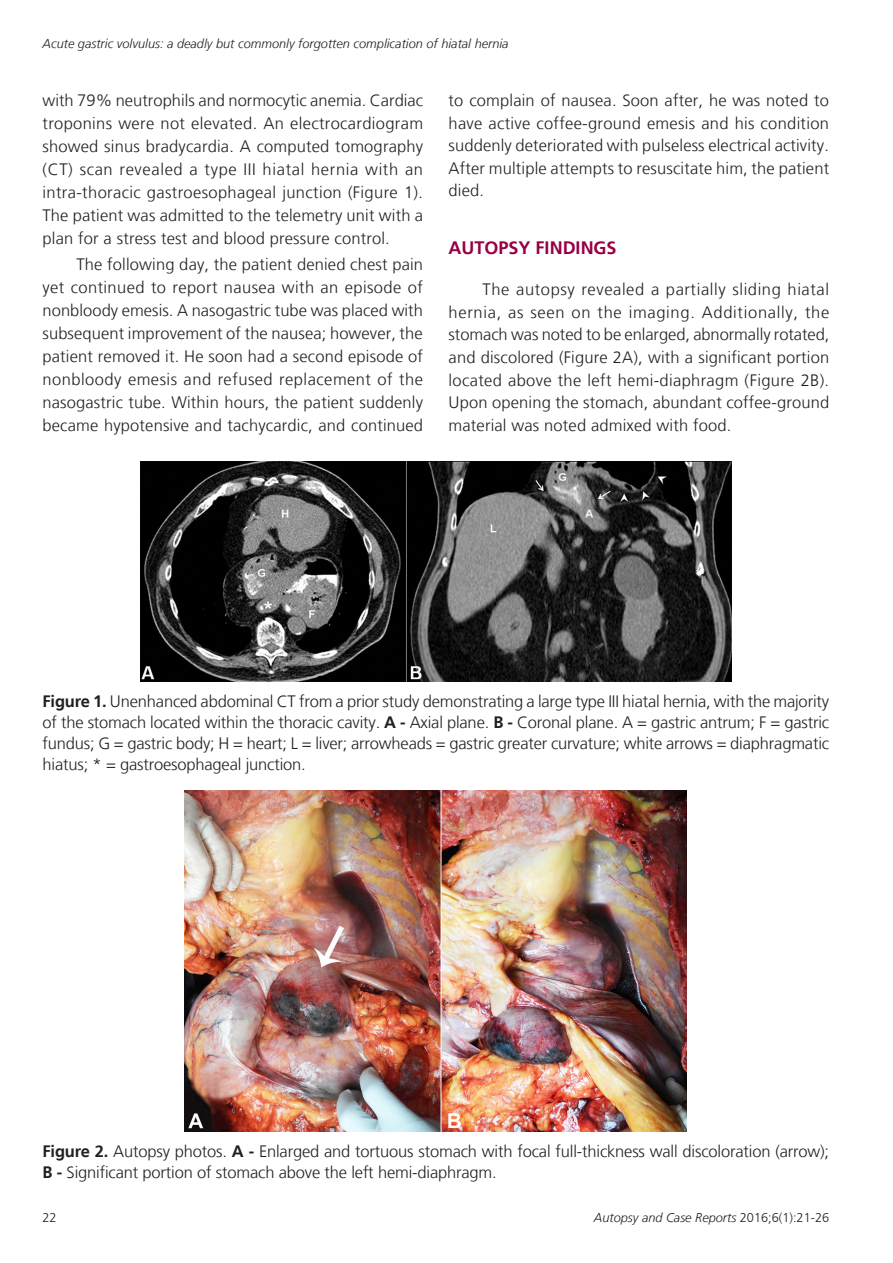
<style>
.page{position:relative;width:893px;height:1263px;background:#fff}
.page>*{position:absolute;margin:0;border:0;box-sizing:border-box;transform-origin:0 0}
.Heading1{font:700 18px "Frutiger LT";color:#970044}
.Paragraph{font:300 16.5px/23px "Frutiger LT";letter-spacing:.01em;color:#231f20;text-align:justify}
.FigureCaption{font:300 16.5px/21px "Frutiger LT";letter-spacing:-.01em;color:#231f20;text-align:justify}
.RunningTitleAlt{font:italic 300 12.75px "Frutiger LT";color:#231f20}
.RunningHeader{font:italic 300 12.75px "Frutiger LT";color:#231f20}
.Numbering{font:300 12.75px "Frutiger LT";color:#231f20}
.s1{font-weight:700}
.s2{font-style:normal}
</style>
<div class="page">
<img style="left:140px;top:461px;width:591px;height:220px">
<img style="left:185px;top:790px;width:502px;height:342px">
<p class="RunningTitleAlt" style="left:43px;top:37px;width:468px">Acute gastric volvulus: a deadly but commonly forgotten complication of hiatal hernia</p>
<p class="Paragraph" style="left:43px;top:89px;width:382px">with 79% neutrophils and normocytic anemia. Cardiac troponins were not elevated. An electrocardiogram showed sinus bradycardia. A computed tomography (CT) scan revealed a type III hiatal hernia with an intra‑thoracic gastroesophageal junction (Figure 1).<br>The patient was admitted to the telemetry unit with a plan for a stress test and blood pressure control.</p>
<p class="Paragraph" style="left:43px;top:253px;width:382px;text-indent:34px">The following day, the patient denied chest pain yet continued to report nausea with an episode of nonbloody emesis. A nasogastric tube was placed with subsequent improvement of the nausea; however, the patient removed it. He soon had a second episode of nonbloody emesis and refused replacement of the nasogastric tube. Within hours, the patient suddenly became hypotensive and tachycardic, and continued</p>
<p class="Paragraph" style="left:449px;top:89px;width:382px">to complain of nausea. Soon after, he was noted to have active coffee-ground emesis and his condition suddenly deteriorated with pulseless electrical activity.<br>After multiple attempts to resuscitate him, the patient died.</p>
<p class="Heading1" style="left:449px;top:237px;width:170px">AUTOPSY FINDINGS</p>
<p class="Paragraph" style="left:449px;top:278px;width:382px;text-indent:34px">The autopsy revealed a partially sliding hiatal hernia, as seen on the imaging. Additionally, the stomach was noted to be enlarged, abnormally rotated, and discolored (Figure 2A), with a significant portion located above the left hemi-diaphragm (Figure 2B).<br>Upon opening the stomach, abundant coffee-ground material was noted admixed with food.</p>
<p class="FigureCaption" style="left:43px;top:691px;width:788px"><span class="s1">Figure 1.</span> Unenhanced abdominal CT from a prior study demonstrating a large type III hiatal hernia, with the majority of the stomach located within the thoracic cavity. <span class="s1">A -</span> Axial plane. <span class="s1">B -</span> Coronal plane. A = gastric antrum; F = gastric fundus; G = gastric body; H = heart; L = liver; arrowheads = gastric greater curvature; white arrows = diaphragmatic hiatus; * = gastroesophageal junction.</p>
<p class="FigureCaption" style="left:43px;top:1141px;width:788px"><span class="s1">Figure 2.</span> Autopsy photos. <span class="s1">A -</span> Enlarged and tortuous stomach with focal full-thickness wall discoloration (arrow);<br><span class="s1">B -</span> Significant portion of stomach above the left hemi-diaphragm.</p>
<p class="Numbering" style="left:43px;top:1210px;width:16px">22</p>
<p class="RunningHeader" style="left:594px;top:1210px;width:237px">Autopsy and Case Reports <span class="s2">2016;6(1):21-26</span></p>
</div>
